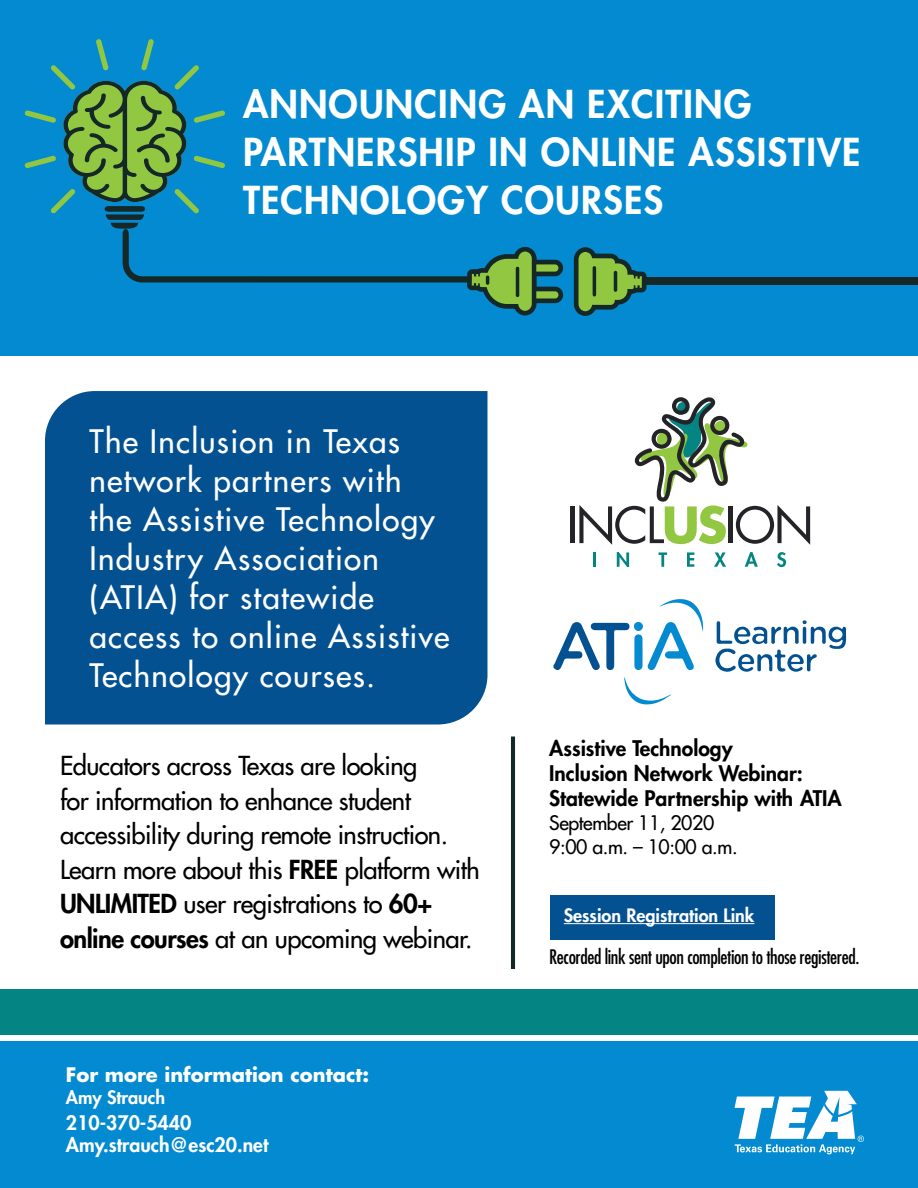
<style>
.page{position:relative;width:918px;height:1188px;background:#fff}
.page>*{position:absolute;margin:0;border:0;box-sizing:border-box;transform-origin:0 0}
.t1{font:800 37.5px/48px "Futura Std";letter-spacing:.03em;color:#fff}
.t2{font:500 31.5px/39px "Futura Std";letter-spacing:.04em;color:#fff}
.t3{font:500 25.5px/34.5px "Futura Std";letter-spacing:-.02em;color:#000}
.t4{font:800 21px/25px "Futura Std";color:#000}
.t5{font:condensed 19.5px "Futura Std";letter-spacing:-.02em;color:#000}
.t6{font:500 19.5px/23.2px "Futura Std";letter-spacing:-.02em;color:#000}
.t7{font:800 19.5px "Futura Std";color:#fff}
.t8{font:700 19.5px "Futura Std";color:#fff}
.t9{font:800 18px "Futura Std";color:#fff}
.s1{font-weight:800}
</style>
<div class="page">
<div style="left:0;top:1041px;width:918px;height:147px;background:#038ad0"></div>
<div style="left:0;top:990px;width:918px;height:45px;background:#048583"></div>
<div style="left:0;top:0;width:918px;height:356px;background:#038ad0"></div>
<div style="left:601px;top:278px;width:317px;height:7px;background:#142828"></div>
<div style="left:575px;top:254px;width:45px;height:56px;border:9px solid #142828;border-radius:4px"></div>
<div style="left:579px;top:259px;width:53px;height:46px;border:9px solid #142828;border-radius:9px"></div>
<svg style="left:622px;top:263px;width:29px;height:35px"></svg>
<div style="left:580px;top:258px;width:35px;height:47px;background:#91c741;border-radius:4px"></div>
<div style="left:583px;top:263px;width:45px;height:37px;background:#91c741;border-radius:9px"></div>
<hr style="left:614px;top:273px;width:3px;height:17px;background:#142828">
<svg style="left:24px;top:39px;width:578px;height:277px"></svg>
<hr style="left:533px;top:258px;width:3px;height:45px;background:#142828">
<div style="left:45px;top:391px;width:442px;height:333px;background:#035191"></div>
<hr style="left:511px;top:736px;width:4px;height:233px;background:#142828">
<div style="left:550px;top:896px;width:226px;height:44px;background:#035191"></div>
<svg style="left:735px;top:1091px;width:129px;height:63px"></svg>
<hr style="left:570px;top:506px;width:4px;height:37px;background:#232328">
<svg style="left:579px;top:397px;width:231px;height:148px"></svg>
<hr style="left:593px;top:552px;width:3px;height:15px;background:#048583">
<svg style="left:617px;top:552px;width:12px;height:15px"></svg>
<svg style="left:659px;top:552px;width:8px;height:15px"></svg>
<svg style="left:687px;top:552px;width:7px;height:15px"></svg>
<svg style="left:714px;top:552px;width:12px;height:15px"></svg>
<svg style="left:745px;top:552px;width:13px;height:15px"></svg>
<svg style="left:777px;top:552px;width:9px;height:15px"></svg>
<svg style="left:554px;top:599px;width:149px;height:72px"></svg>
<svg style="left:624px;top:677px;width:47px;height:28px"></svg>
<div style="left:634px;top:622px;width:9px;height:9px;background:#038ad0;border-radius:50%"></div>
<svg style="left:715px;top:620px;width:132px;height:52px"></svg>
<hr style="left:564px;top:923px;width:190px;height:1px;background:#fff">
<p class="t1" style="left:243px;top:80px;width:619px">ANNOUNCING AN EXCITING<br>PARTNERSHIP IN ONLINE ASSISTIVE<br>TECHNOLOGY COURSES</p>
<p class="t2" style="left:90px;top:422px;width:361px">The Inclusion in Texas network partners with the Assistive Technology<br>Industry Association (ATIA) for statewide access to online Assistive<br>Technology courses.</p>
<p class="t3" style="left:60px;top:749px;width:421px">Educators across Texas are looking<br>for information to enhance student accessibility during remote instruction.<br>Learn more about this <span class="s1">FREE</span> platform with <span class="s1">UNLIMITED</span> user registrations to <span class="s1">60+ online courses</span> at an upcoming webinar.</p>
<p class="t8" style="left:66px;top:1062px;width:305px">For more information contact:</p>
<p class="t9" style="left:66px;top:1086px;width:101px">Amy Strauch</p>
<p class="t7" style="left:66px;top:1110px;width:127px">210-370-5440</p>
<p class="t7" style="left:66px;top:1133px;width:204px">Amy.strauch@esc20.net</p>
<p class="t4" style="left:549px;top:736px;width:294px">Assistive Technology<br>Inclusion Network Webinar:<br>Statewide Partnership with ATIA</p>
<p class="t6" style="left:549px;top:812px;width:190px">September 11, 2020<br>9:00 a.m. – 10:00 a.m.</p>
<p class="t9" style="left:564px;top:904px;width:192px">Session Registration Link</p>
<p class="t5" style="left:549px;top:945px;width:312px">Recorded link sent upon completion to those registered.</p>
</div>
